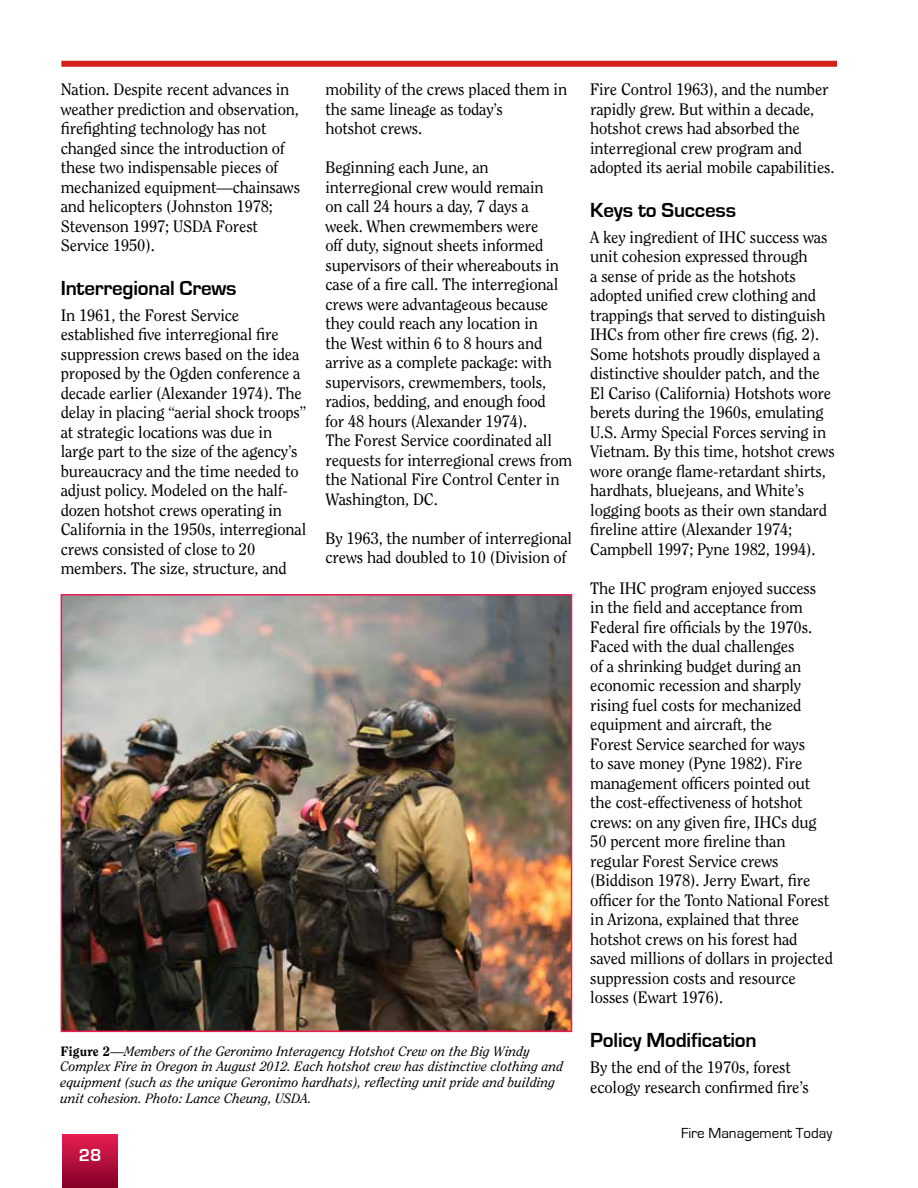
<style>
.page{position:relative;width:918px;height:1188px;background:#fff}
.page>*{position:absolute;margin:0;border:0;box-sizing:border-box;transform-origin:0 0}
.t1{font:700 21px "Eurostile";letter-spacing:-.01em;color:#000}
.t2{font:700 18px "Eurostile";color:#fff}
.t3{font:16.5px/19.5px "Clearface Std";letter-spacing:-.01em;color:#000}
.t4{font:15px "Eurostile";color:#000}
.t5{font:italic 13.5px/15.8px "Clearface Std";letter-spacing:.01em;color:#000}
.s1{font-weight:800;font-style:normal}
.s2{font-weight:700;font-style:normal}
</style>
<div class="page">
<div style="left:63px;top:1134px;width:55px;height:54px;background:linear-gradient(to bottom,#e91f51,#850027)"></div>
<div style="left:61px;top:61px;width:776px;height:6px;background:#d21f1a"></div>
<img style="left:64px;top:597px;width:505px;height:432px">
<div style="left:61px;top:594px;width:511px;height:438px;border:2px solid #ea1d50"></div>
<p class="t3" style="left:61px;top:80px;width:241px">Nation. Despite recent advances in weather prediction and observation, frefghting technology has not changed since the introduction of these two indispensable pieces of mechanized equipment—chainsaws and helicopters (Johnston 1978;<br>Stevenson 1997; USDA Forest<br>Service 1950).</p>
<p class="t1" style="left:61px;top:276px;width:177px">Interregional Crews</p>
<p class="t3" style="left:61px;top:305px;width:247px">In 1961, the Forest Service established fve interregional fre suppression crews based on the idea proposed by the Ogden conference a decade earlier (Alexander 1974). The delay in placing “aerial shock troops” at strategic locations was due in large part to the size of the agency’s bureaucracy and the time needed to adjust policy. Modeled on the half&shy;dozen hotshot crews operating in California in the 1950s, interregional crews consisted of close to 20 members. The size, structure, and</p>
<p class="t3" style="left:325px;top:80px;width:243px">mobility of the crews placed them in the same lineage as today’s<br>hotshot crews.</p>
<p class="t3" style="left:325px;top:158px;width:248px">Beginning each June, an interregional crew would remain<br>on call 24 hours a day, 7 days a<br>week. When crewmembers were<br>off duty, signout sheets informed supervisors of their whereabouts in case of a fre call. The interregional crews were advantageous because they could reach any location in<br>the West within 6 to 8 hours and arrive as a complete package: with supervisors, crewmembers, tools, radios, bedding, and enough food<br>for 48 hours (Alexander 1974).<br>The Forest Service coordinated all requests for interregional crews from the National Fire Control Center in<br>Washington, DC.</p>
<p class="t3" style="left:325px;top:528px;width:248px">By 1963, the number of interregional crews had doubled to 10 (Division of</p>
<p class="t5" style="left:61px;top:1043px;width:504px"><span class="s1">Figure 2</span><span class="s2">—</span>Members of the Geronimo Interagency Hotshot Crew on the Big Windy Complex Fire in Oregon in August 2012. Each hotshot crew has distinctive clothing and equipment (such as the unique Geronimo hardhats), refecting unit pride and building unit cohesion. Photo: Lance Cheung, USDA.</p>
<p class="t2" style="left:79px;top:1145px;width:24px">28</p>
<p class="t3" style="left:590px;top:80px;width:246px">Fire Control 1963), and the number rapidly grew. But within a decade, hotshot crews had absorbed the interregional crew program and adopted its aerial mobile capabilities.</p>
<p class="t1" style="left:590px;top:198px;width:147px">Keys to Success</p>
<p class="t3" style="left:590px;top:227px;width:242px">A key ingredient of IHC success was unit cohesion expressed through<br>a sense of pride as the hotshots adopted unifed crew clothing and trappings that served to distinguish IHCs from other fre crews (fg. 2).<br>Some hotshots proudly displayed a distinctive shoulder patch, and the El Cariso (California) Hotshots wore berets during the 1960s, emulating</p>
<p class="t3" style="left:590px;top:422px;width:246px">U.S. Army Special Forces serving in Vietnam. By this time, hotshot crews wore orange fame-retardant shirts, hardhats, bluejeans, and White’s logging boots as their own standard freline attire (Alexander 1974; Campbell 1997; Pyne 1982, 1994).</p>
<p class="t3" style="left:590px;top:578px;width:244px">The IHC program enjoyed success in the feld and acceptance from<br>Federal fre offcials by the 1970s.<br>Faced with the dual challenges<br>of a shrinking budget during an economic recession and sharply rising fuel costs for mechanized equipment and aircraft, the<br>Forest Service searched for ways<br>to save money (Pyne 1982). Fire management offcers pointed out the cost-effectiveness of hotshot crews: on any given fre, IHCs dug<br>50 percent more freline than regular Forest Service crews (Biddison 1978). Jerry Ewart, fre offcer for the Tonto National Forest in Arizona, explained that three hotshot crews on his forest had saved millions of dollars in projected suppression costs and resource losses (Ewart 1976).</p>
<p class="t1" style="left:590px;top:1028px;width:168px">Policy Modification</p>
<p class="t3" style="left:590px;top:1058px;width:220px">By the end of the 1970s, forest ecology research confrmed fre’s</p>
<p class="t4" style="left:681px;top:1125px;width:153px">Fire Management Today</p>
</div>
